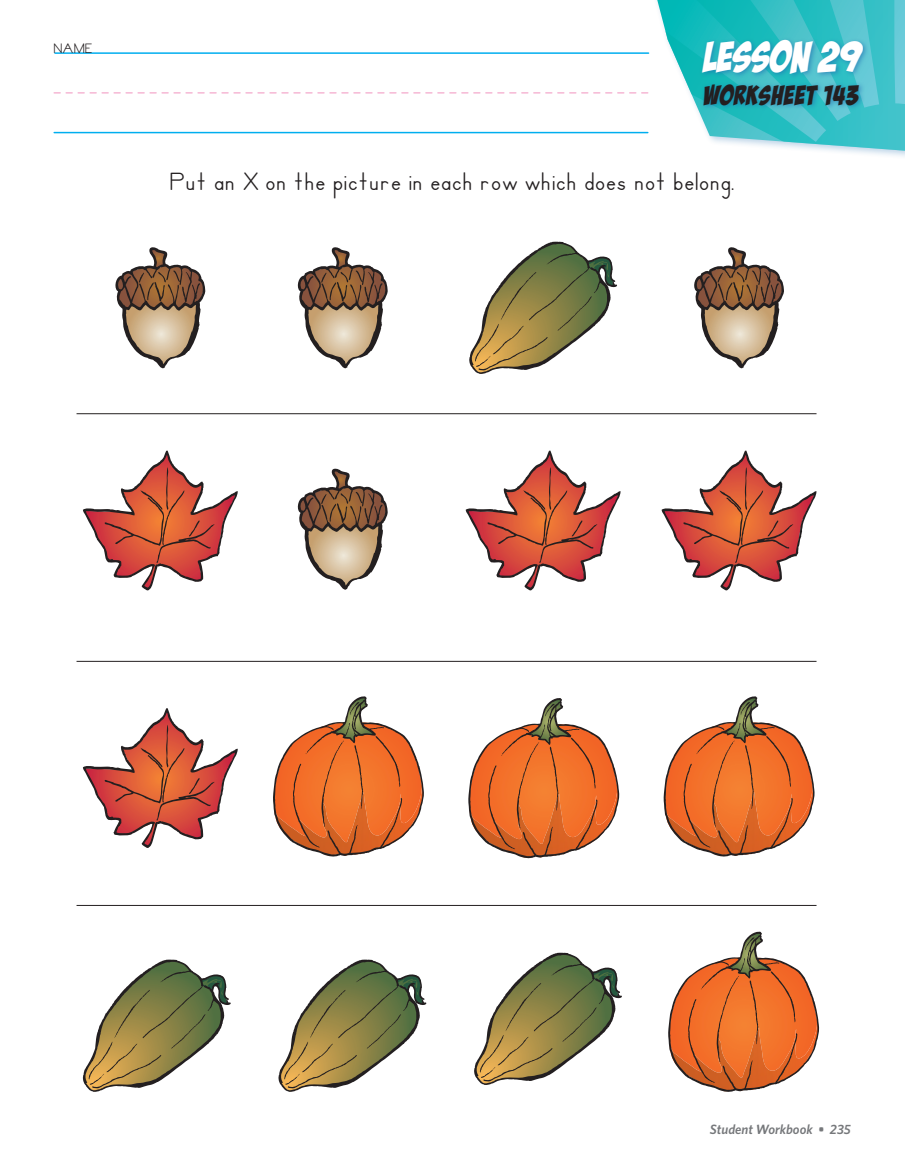
<style>
.page{position:relative;width:905px;height:1175px;background:#fff}
.page>*{position:absolute;margin:0;border:0;box-sizing:border-box;transform-origin:0 0}
.Lesson_Text{font:42px "Bada Boom BB";letter-spacing:.01em;color:#fff}
.Worksheet_Basic_Text{font:27px "ZB Manuscript";color:#231f20}
.Lesson_Text-2{font:27px "Bada Boom BB";letter-spacing:.04em;color:#231f20}
.t1{font:14.7px "ZB Manuscript";color:#231f20}
.t2{font:italic 600 13.5px "Whitney";color:#76787b}
</style>
<div class="page">
<svg style="left:54px;top:0;width:850px;height:152px"></svg>
<div style="left:698px;top:37px;width:171px;height:74px;background:#216fb1;opacity:.65"></div>
<svg style="left:273px;top:696px;width:151px;height:160px"></svg>
<svg style="left:468px;top:698px;width:151px;height:160px"></svg>
<svg style="left:663px;top:696px;width:151px;height:160px"></svg>
<svg style="left:668px;top:931px;width:151px;height:160px"></svg>
<svg style="left:469px;top:242px;width:148px;height:132px"></svg>
<svg style="left:474px;top:952px;width:148px;height:132px"></svg>
<svg style="left:278px;top:959px;width:148px;height:132px"></svg>
<svg style="left:83px;top:959px;width:148px;height:132px"></svg>
<svg style="left:115px;top:247px;width:90px;height:121px"></svg>
<svg style="left:298px;top:247px;width:89px;height:121px"></svg>
<svg style="left:298px;top:468px;width:89px;height:121px"></svg>
<svg style="left:694px;top:247px;width:90px;height:121px"></svg>
<svg style="left:83px;top:450px;width:155px;height:140px"></svg>
<svg style="left:83px;top:708px;width:155px;height:140px"></svg>
<svg style="left:465px;top:450px;width:155px;height:140px"></svg>
<svg style="left:661px;top:450px;width:155px;height:140px"></svg>
<hr style="left:76px;top:413px;width:740px;height:1px;background:#231f20">
<hr style="left:76px;top:661px;width:740px;height:1px;background:#231f20">
<hr style="left:76px;top:905px;width:740px;height:1px;background:#231f20">
<p class="t1" style="left:53px;top:43px;width:41px">NAME</p>
<p class="Lesson_Text" style="left:703px;top:35px;width:159px">LESSON 29</p>
<p class="Lesson_Text-2" style="left:703px;top:81px;width:157px">WORKSHEET 143</p>
<p class="Worksheet_Basic_Text" style="left:169px;top:171px;width:567px">Put an X on the picture in each row which does not belong.</p>
<p class="t2" style="left:710px;top:1120px;width:142px">Student Workbook • 235</p>
</div>
